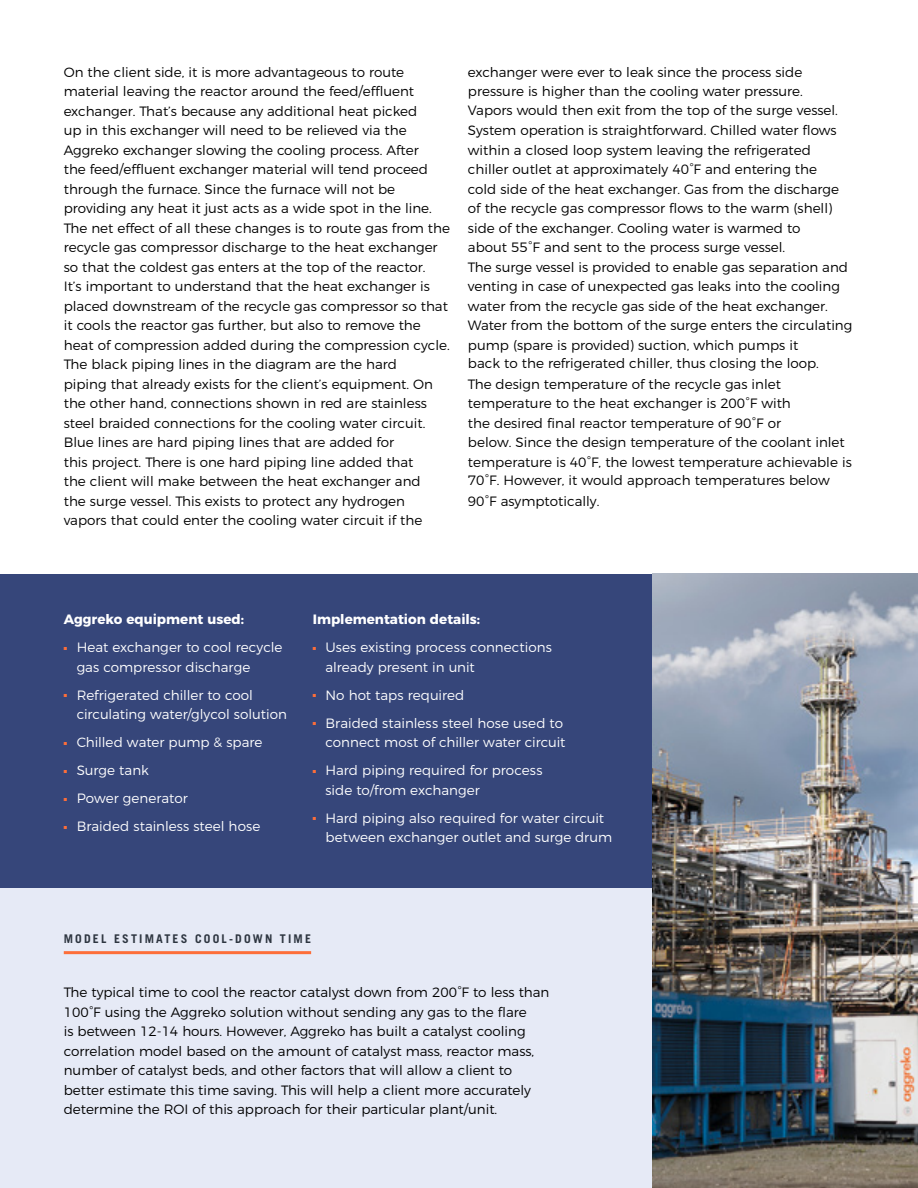
<style>
.page{position:relative;width:918px;height:1188px;background:#fff}
.page>*{position:absolute;margin:0;border:0;box-sizing:border-box;transform-origin:0 0}
.t1{font:300 13.5px/19.5px "Montserrat";color:#000}
.t2{font:300 13.5px/19.5px "Montserrat";color:#fff}
.t3{font:700 13.5px "Montserrat";color:#fff}
.t4{font:700 12px "Trade Gothic";letter-spacing:.18em;color:#2d3540}
</style>
<div class="page">
<div style="left:0;top:887px;width:652px;height:301px;background:#e6eaf6"></div>
<div style="left:0;top:574px;width:652px;height:313px;background:#36467a"></div>
<hr style="left:64px;top:951px;width:247px;height:3px;background:#fd6e39">
<img style="left:652px;top:574px;width:266px;height:614px">
<p class="t1" style="left:64px;top:61px;width:388px">On the client side, it is more advantageous to route material leaving the reactor around the feed/effluent exchanger. That’s because any additional heat picked<br>up in this exchanger will need to be relieved via the Aggreko exchanger slowing the cooling process. After<br>the feed/effluent exchanger material will tend proceed through the furnace. Since the furnace will not be providing any heat it just acts as a wide spot in the line.<br>The net effect of all these changes is to route gas from the recycle gas compressor discharge to the heat exchanger so that the coldest gas enters at the top of the reactor.<br>It’s important to understand that the heat exchanger is placed downstream of the recycle gas compressor so that it cools the reactor gas further, but also to remove the heat of compression added during the compression cycle.<br>The black piping lines in the diagram are the hard<br>piping that already exists for the client’s equipment. On the other hand, connections shown in red are stainless steel braided connections for the cooling water circuit.<br>Blue lines are hard piping lines that are added for<br>this project. There is one hard piping line added that<br>the client will make between the heat exchanger and<br>the surge vessel. This exists to protect any hydrogen vapors that could enter the cooling water circuit if the</p>
<p class="t1" style="left:468px;top:61px;width:371px;line-height:19px">exchanger were ever to leak since the process side pressure is higher than the cooling water pressure.<br>Vapors would then exit from the top of the surge vessel.</p>
<p class="t1" style="left:468px;top:120px;width:386px">System operation is straightforward. Chilled water flows within a closed loop system leaving the refrigerated chiller outlet at approximately 40°F and entering the<br>cold side of the heat exchanger. Gas from the discharge of the recycle gas compressor flows to the warm (shell) side of the exchanger. Cooling water is warmed to<br>about 55°F and sent to the process surge vessel.<br>The surge vessel is provided to enable gas separation and venting in case of unexpected gas leaks into the cooling water from the recycle gas side of the heat exchanger.<br>Water from the bottom of the surge enters the circulating pump (spare is provided) suction, which pumps it<br>back to the refrigerated chiller, thus closing the loop.</p>
<p class="t1" style="left:468px;top:373px;width:385px">The design temperature of the recycle gas inlet temperature to the heat exchanger is 200°F with<br>the desired final reactor temperature of 90°F or<br>below. Since the design temperature of the coolant inlet temperature is 40°F, the lowest temperature achievable is 70°F. However, it would approach temperatures below</p>
<p class="t1" style="left:468px;top:490px;width:133px">90°F asymptotically.</p>
<p class="t3" style="left:64px;top:608px;width:182px">Aggreko equipment used:</p>
<p class="t2" style="left:77px;top:636px;width:207px;text-indent:-13px"><sup>■</sup> Heat exchanger to cool recycle gas compressor discharge</p>
<p class="t2" style="left:77px;top:684px;width:212px;text-indent:-13px"><sup>■</sup> Refrigerated chiller to cool circulating water/glycol solution</p>
<p class="t2" style="left:64px;top:731px;width:200px"><sup>■</sup> Chilled water pump &amp; spare</p>
<p class="t2" style="left:64px;top:759px;width:87px"><sup>■</sup> Surge tank</p>
<p class="t2" style="left:64px;top:788px;width:125px"><sup>■</sup> Power generator</p>
<p class="t2" style="left:64px;top:816px;width:198px"><sup>■</sup> Braided stainless steel hose</p>
<p class="t3" style="left:313px;top:608px;width:169px">Implementation details:</p>
<p class="t2" style="left:325px;top:636px;width:228px;text-indent:-13px"><sup>■</sup> Uses existing process connections already present in unit</p>
<p class="t2" style="left:313px;top:684px;width:153px"><sup>■</sup> No hot taps required</p>
<p class="t2" style="left:313px;top:712px;width:254px;text-align:right"><sup>■</sup> Braided stainless steel hose used to connect most of chiller water circuit</p>
<p class="t2" style="left:325px;top:759px;width:218px;text-indent:-13px"><sup>■</sup> Hard piping required for process side to/from exchanger</p>
<p class="t2" style="left:325px;top:807px;width:288px;text-indent:-13px"><sup>■</sup> Hard piping also required for water circuit between exchanger outlet and surge drum</p>
<p class="t4" style="left:64px;top:931px;width:249px">MODEL ESTIMATES COOL-DOWN TIME</p>
<p class="t1" style="left:64px;top:981px;width:487px">The typical time to cool the reactor catalyst down from 200°F to less than 100°F using the Aggreko solution without sending any gas to the flare<br>is between 12-14 hours. However, Aggreko has built a catalyst cooling correlation model based on the amount of catalyst mass, reactor mass, number of catalyst beds, and other factors that will allow a client to better estimate this time saving. This will help a client more accurately determine the ROI of this approach for their particular plant/unit.</p>
</div>
